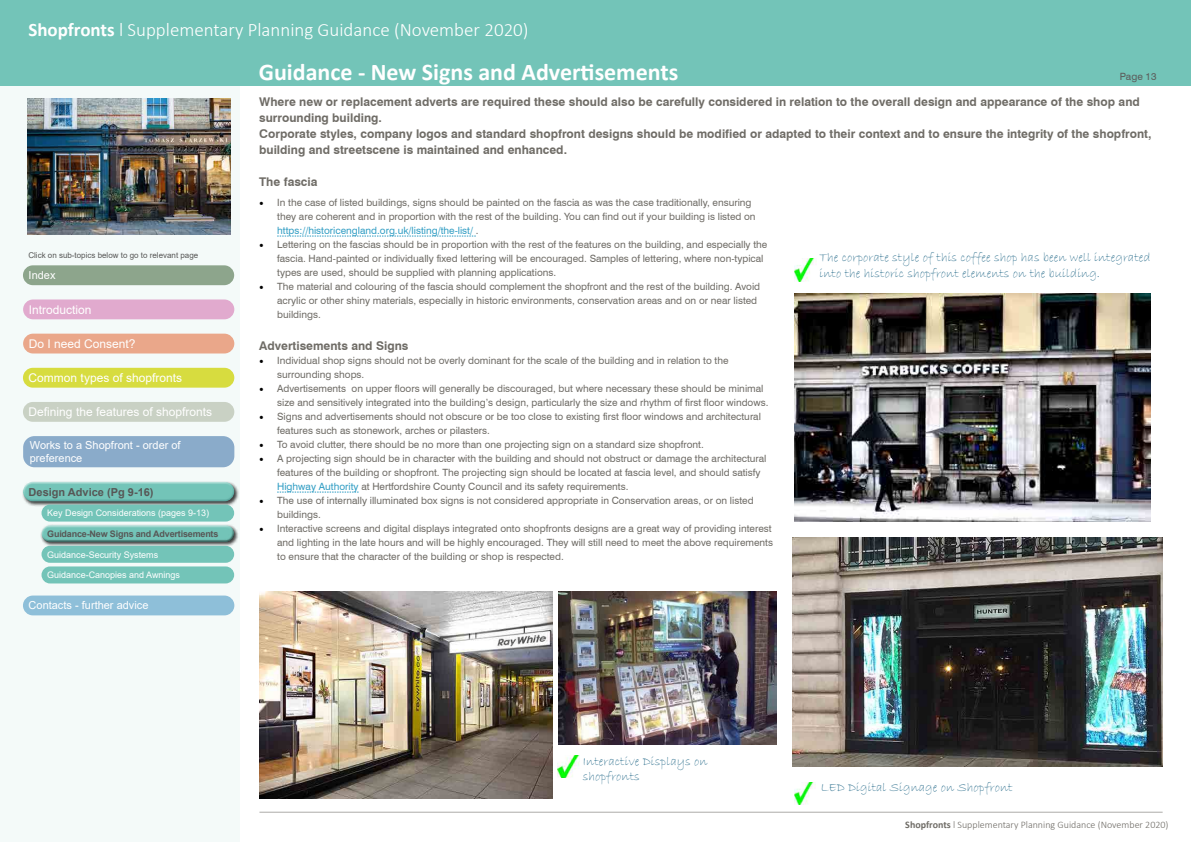
<style>
.page{position:relative;width:1191px;height:842px;background:#fff}
.page>*{position:absolute;margin:0;border:0;box-sizing:border-box;transform-origin:0 0}
.t1{font:700 24px "Calibri";color:#fff}
.t2{font:300 19px "Calibri";color:#fff}
.t3{font:13px/15.6px "Bradley Hand ITC";color:#357592}
.t4{font:700 12px/16px "Swiss 721 BT";color:#6f6c66}
.t5{font:12px "Arial";color:#fff}
.t6{font:11px/13px "Arial";color:#fff}
.t7{font:700 11px "Arial";color:#575756}
.t8{font:10px/14px "Swiss 721 BT";color:#6f6c66}
.t9{font:300 10px "Calibri";color:#6f6c66}
.t10{font:10px "Swiss 721 BT";color:#5c5c5b}
.t11{font:9px "Arial";color:#fff}
.t12{font:700 9px "Arial";letter-spacing:-.02em;color:#575756}
.t13{font:8px "Arial";color:#575756}
.s1{font-weight:700}
.s2{font-family:"Minion Pro";font-size:12px;color:#000}
.s3{color:#329ec4}
</style>
<div class="page">
<div style="left:0;top:0;width:239px;height:842px;background:#f4faf9"></div>
<div style="left:0;top:0;width:1190px;height:85px;background:#73c4b8"></div>
<div style="left:23px;top:265px;width:211px;height:20px;background:#8da58c;border-radius:10px"></div>
<div style="left:23px;top:595px;width:211px;height:20px;background:#8ebfd9;border-radius:10px"></div>
<div style="left:23px;top:334px;width:211px;height:19px;background:#eaa78a;border-radius:10px"></div>
<div style="left:23px;top:299px;width:211px;height:20px;background:#e1aace;border-radius:10px"></div>
<div style="left:23px;top:436px;width:211px;height:31px;background:#8aabca;border-radius:11px"></div>
<div style="left:23px;top:368px;width:211px;height:20px;background:#d7dc3f;border-radius:10px"></div>
<div style="left:23px;top:402px;width:211px;height:20px;background:#c9d1c4;border-radius:10px"></div>
<div style="left:22px;top:481px;width:217px;height:26px;background:#000;opacity:.75"></div>
<div style="left:20px;top:478px;width:215px;height:19px;background:#fff;opacity:.75"></div>
<div style="left:22px;top:484px;width:215px;height:20px;background:#79a2a9;opacity:.5"></div>
<div style="left:42px;top:505px;width:192px;height:17px;background:#73c4b8;border-radius:9px"></div>
<div style="left:41px;top:524px;width:198px;height:23px;background:#000;opacity:.75"></div>
<div style="left:39px;top:522px;width:196px;height:17px;background:#fff;opacity:.75"></div>
<div style="left:40px;top:527px;width:197px;height:18px;background:#000;opacity:.5"></div>
<div style="left:42px;top:546px;width:192px;height:17px;background:#73c4b8;border-radius:9px"></div>
<div style="left:42px;top:566px;width:192px;height:17px;background:#73c4b8;border-radius:9px"></div>
<img style="left:28px;top:98px;width:202px;height:137px">
<hr style="left:259px;top:812px;width:903px;height:1px;background:#6f6c66">
<img style="left:793px;top:537px;width:369px;height:230px">
<img style="left:794px;top:293px;width:356px;height:229px">
<img style="left:794px;top:782px;width:22px;height:23px">
<img style="left:794px;top:259px;width:22px;height:22px">
<img style="left:558px;top:755px;width:22px;height:23px">
<img style="left:558px;top:592px;width:218px;height:153px">
<img style="left:259px;top:592px;width:294px;height:206px">
<svg style="left:277px;top:236px;width:199px;height:1px"></svg>
<svg style="left:277px;top:492px;width:81px;height:1px"></svg>
<h2 class="t2" style="left:28px;top:17px;width:502px"><span class="s1">Shopfronts</span> l Supplementary Planning Guidance (November 2020)</h2>
<h1 class="t1" style="left:259px;top:55px;width:421px">Guidance - New Signs and Advertisements</h1>
<p class="t10" style="left:1120px;top:70px;width:38px">Page 13</p>
<p class="t13" style="left:28px;top:250px;width:171px">Click on sub-topics below to go to relevant page</p>
<p class="t6" style="left:29px;top:269px;width:28px">Index</p>
<p class="t5" style="left:29px;top:301px;width:64px">Introduction</p>
<p class="t5" style="left:29px;top:335px;width:108px">Do I need Consent?</p>
<p class="t5" style="left:29px;top:370px;width:155px">Common types of shopfronts</p>
<p class="t5" style="left:29px;top:404px;width:185px">Defining the features of shopfronts</p>
<p class="t6" style="left:30px;top:439px;width:152px">Works to a Shopfront - order of preference</p>
<p class="t7" style="left:29px;top:484px;width:126px">Design Advice (Pg 9-16)</p>
<p class="t11" style="left:47px;top:507px;width:164px">Key Design Considerations (pages 9-13)</p>
<p class="t12" style="left:47px;top:527px;width:173px">Guidance-New Signs and Advertisements</p>
<p class="t11" style="left:47px;top:548px;width:113px">Guidance-Security Systems</p>
<p class="t11" style="left:47px;top:569px;width:134px">Guidance-Canopies and Awnings</p>
<p class="t6" style="left:29px;top:599px;width:121px">Contacts - further advice</p>
<p class="t4" style="left:259px;top:93px;width:894px">Where new or replacement adverts are required these should also be carefully considered in relation to the overall design and appearance of the shop and surrounding building.<br>Corporate styles, company logos and standard shopfront designs should be modified or adapted to their context and to ensure the integrity of the shopfront, building and streetscene is maintained and enhanced.</p>
<p class="t4" style="left:259px;top:173px;width:60px">The fascia</p>
<p class="t8" style="left:277px;top:195px;width:480px;text-indent:-18px"><span class="s2">•</span> In the case of listed buildings, signs should be painted on the fascia as was the case traditionally, ensuring they are coherent and in proportion with the rest of the building. You can find out if your building is listed on <span class="s3">https://historicengland.org.uk/listing/the-list/</span> .</p>
<p class="t8" style="left:277px;top:237px;width:492px;text-indent:-18px"><span class="s2">•</span> Lettering on the fascias should be in proportion with the rest of the features on the building, and especially the fascia. Hand-painted or individually fixed lettering will be encouraged. Samples of lettering, where non-typical types are used, should be supplied with planning applications.</p>
<p class="t8" style="left:277px;top:279px;width:484px;text-indent:-18px"><span class="s2">•</span> The material and colouring of the fascia should complement the shopfront and the rest of the building. Avoid acrylic or other shiny materials, especially in historic environments, conservation areas and on or near listed buildings.</p>
<p class="t4" style="left:259px;top:338px;width:151px">Advertisements and Signs</p>
<p class="t8" style="left:277px;top:353px;width:453px;text-indent:-18px"><span class="s2">•</span> Individual shop signs should not be overly dominant for the scale of the building and in relation to the surrounding shops.</p>
<p class="t8" style="left:277px;top:381px;width:493px;text-indent:-18px"><span class="s2">•</span> Advertisements on upper floors will generally be discouraged, but where necessary these should be minimal size and sensitively integrated into the building’s design, particularly the size and rhythm of first floor windows.</p>
<p class="t8" style="left:277px;top:409px;width:485px;text-indent:-18px"><span class="s2">•</span> Signs and advertisements should not obscure or be too close to existing first floor windows and architectural features such as stonework, arches or pilasters.</p>
<p class="t8" style="left:259px;top:437px;width:446px"><span class="s2">•</span> To avoid clutter, there should be no more than one projecting sign on a standard size shopfront.</p>
<p class="t8" style="left:277px;top:451px;width:491px;text-indent:-18px"><span class="s2">•</span> A projecting sign should be in character with the building and should not obstruct or damage the architectural features of the building or shopfront. The projecting sign should be located at fascia level, and should satisfy<br><span class="s3">Highway Authority</span> at Hertfordshire County Council and its safety requirements.</p>
<p class="t8" style="left:277px;top:493px;width:478px;text-indent:-18px"><span class="s2">•</span> The use of internally illuminated box signs is not considered appropriate in Conservation areas, or on listed buildings.</p>
<p class="t8" style="left:277px;top:521px;width:497px;text-indent:-18px"><span class="s2">•</span> Interactive screens and digital displays integrated onto shopfronts designs are a great way of providing interest and lighting in the late hours and will be highly encouraged. They will still need to meet the above requirements to ensure that the character of the building or shop is respected.</p>
<h3 class="t3" style="left:819px;top:250px;width:333px">The corporate style of this coffee shop has been well integrated into the historic shopfront elements on the building.</h3>
<h3 class="t3" style="left:583px;top:753px;width:126px">Interactive Displays on shopfronts</h3>
<h3 class="t3" style="left:821px;top:780px;width:193px">LED Digital Signage on Shopfront</h3>
<p class="t9" style="left:905px;top:819px;width:265px"><span class="s1">Shopfronts</span> l Supplementary Planning Guidance (November 2020)</p>
</div>
